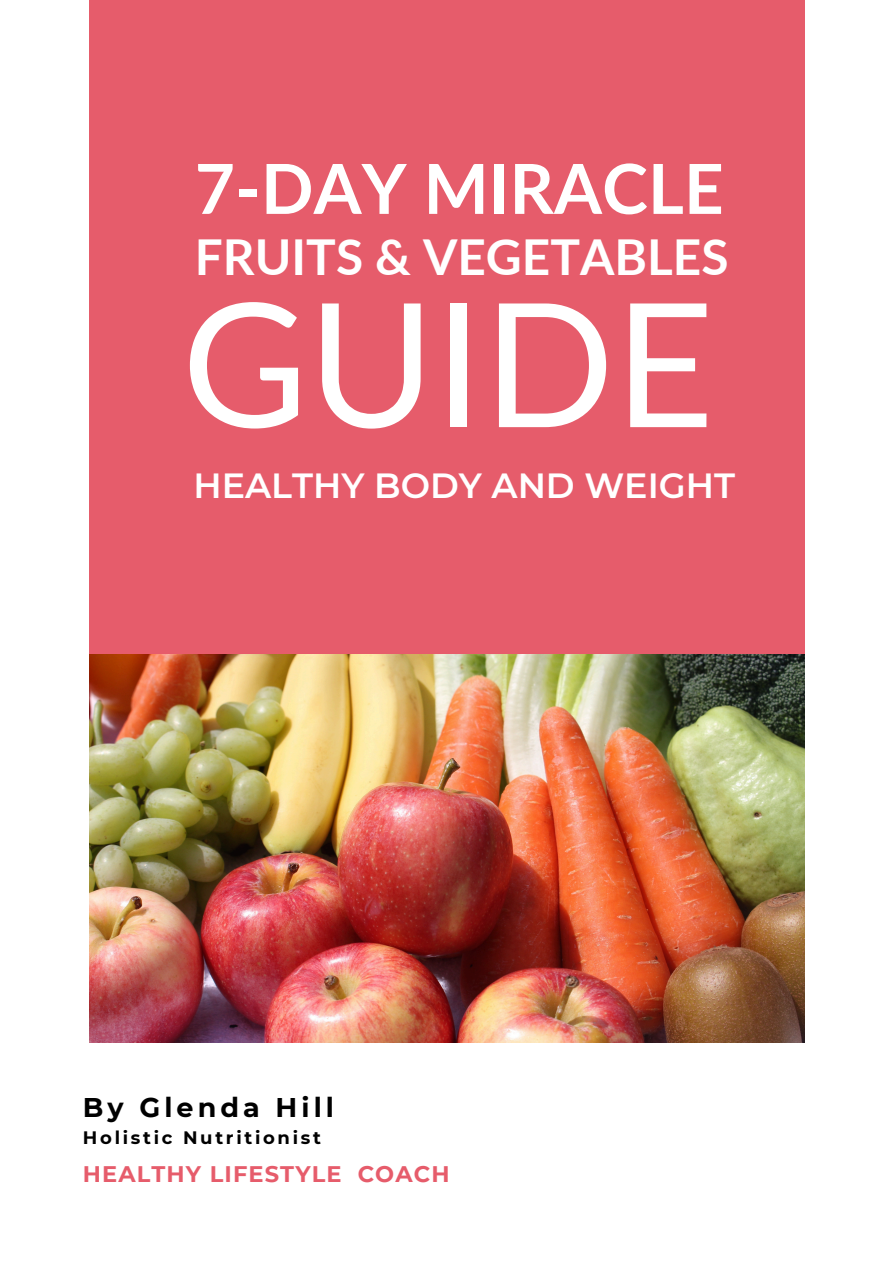
<style>
.page{position:relative;width:894px;height:1264px;background:#fff}
.page>*{position:absolute;margin:0;border:0;box-sizing:border-box;transform-origin:0 0}
.t1{font:172.5px "Lato";color:#fff}
.t2{font:700 69px "Lato";color:#fff}
.t3{font:700 49.5px "Lato";color:#fff}
.t4{font:600 34.8px "Montserrat";color:#fff}
.t5{font:700 27px "Montserrat";letter-spacing:.15em;color:#000}
.t6{font:700 22.5px "Montserrat";letter-spacing:.05em;color:#e65c6b}
.t7{font:700 18px "Montserrat";letter-spacing:.15em;color:#000}
</style>
<div class="page">
<img style="left:89px;top:654px;width:715px;height:388px">
<div style="left:89px;top:0;width:715px;height:654px;background:#e65c6b"></div>
<h2 class="t2" style="left:195px;top:146px;width:530px">7-DAY MIRACLE</h2>
<h2 class="t3" style="left:195px;top:226px;width:535px">FRUITS &amp; VEGETABLES</h2>
<p class="t1" style="left:182px;top:257px;width:533px">GUIDE</p>
<h4 class="t4" style="left:193px;top:464px;width:543px">HEALTHY BODY AND WEIGHT</h4>
<h1 class="t5" style="left:83px;top:1090px;width:252px">By Glenda Hill</h1>
<h3 class="t7" style="left:83px;top:1126px;width:239px">Holistic Nutritionist</h3>
<p class="t6" style="left:83px;top:1159px;width:368px">HEALTHY LIFESTYLE COACH</p>
</div>
